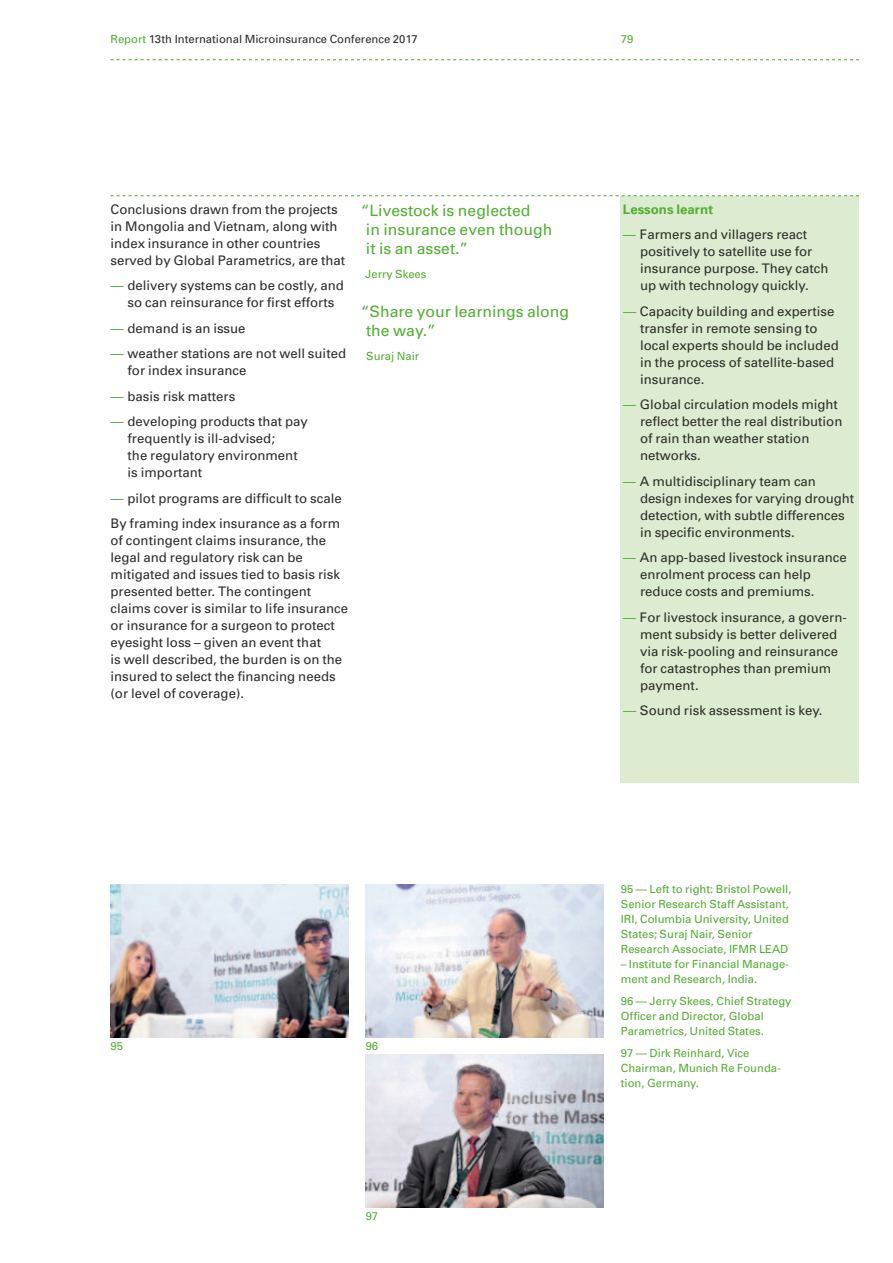
<style>
.page{position:relative;width:893px;height:1263px;background:#fff}
.page>*{position:absolute;margin:0;border:0;box-sizing:border-box;transform-origin:0 0}
.t1{font:15.75px/19.2px "MR Univers";color:#53af32}
.t2{font:13.2px/17px "MR Univers";color:#2e2d2c}
.t3{font:700 13.2px "MR Univers";color:#53af32}
.t4{font:11.25px/14.9px "MR Univers";color:#53af32}
.t5{font:11.25px "MR Univers";color:#2e2d2c}
.s1{color:#53af32}
</style>
<div class="page">
<div style="left:621px;top:196px;width:238px;height:586px;background:#ddebd0"></div>
<img style="left:366px;top:884px;width:238px;height:153px">
<img style="left:111px;top:884px;width:238px;height:153px">
<img style="left:366px;top:1054px;width:238px;height:153px">
<svg style="left:111px;top:59px;width:748px;height:1px"></svg>
<svg style="left:111px;top:195px;width:748px;height:1px"></svg>
<p class="t5" style="left:111px;top:35px;width:309px"><span class="s1">Report</span> 13th International Microinsurance Conference 2017</p>
<p class="t4" style="left:621px;top:33px;width:14px">79</p>
<p class="t2" style="left:111px;top:202px;width:236px">Conclusions drawn from the projects in Mongolia and Vietnam, along with index insurance in other countries served by Global Parametrics, are that</p>
<p class="t2" style="left:111px;top:278px;width:235px;text-align:center"><span class="s1">—</span> delivery systems can be costly, and so can reinsurance for first efforts</p>
<p class="t2" style="left:111px;top:321px;width:137px"><span class="s1">—</span> demand is an issue</p>
<p class="t2" style="left:128px;top:346px;width:220px;text-indent:-17px"><span class="s1">—</span> weather stations are not well suited for index insurance</p>
<p class="t2" style="left:111px;top:389px;width:126px"><span class="s1">—</span> basis risk matters</p>
<p class="t2" style="left:128px;top:414px;width:182px;text-indent:-17px"><span class="s1">—</span> developing products that pay frequently is ill-advised;<br>the regulatory environment is important</p>
<p class="t2" style="left:111px;top:486px;width:233px;line-height:25.5px"><span class="s1">—</span> pilot programs are difficult to scale<br>By framing index insurance as a form</p>
<p class="t2" style="left:111px;top:533px;width:239px">of contingent claims insurance, the legal and regulatory risk can be mitigated and issues tied to basis risk presented better. The contingent claims cover is similar to life insurance or insurance for a surgeon to protect eyesight loss – given an event that<br>is well described, the burden is on the insured to select the financing needs (or level of coverage).</p>
<p class="t1" style="left:366px;top:202px;width:188px;text-indent:-5px">“Livestock is neglected<br>in insurance even though it is an asset.”</p>
<p class="t4" style="left:365px;top:268px;width:63px">Jerry Skees</p>
<p class="t1" style="left:366px;top:303px;width:204px;text-indent:-5px">“Share your learnings along the way.”</p>
<p class="t4" style="left:366px;top:350px;width:55px">Suraj Nair</p>
<p class="t3" style="left:623px;top:204px;width:92px">Lessons learnt</p>
<p class="t2" style="left:640px;top:227px;width:190px;text-indent:-17px"><span class="s1">—</span> Farmers and villagers react positively to satellite use for insurance purpose. They catch up with technology quickly.</p>
<p class="t2" style="left:640px;top:304px;width:200px;text-indent:-17px"><span class="s1">—</span> Capacity building and expertise transfer in remote sensing to local experts should be included in the process of satellite-based insurance.</p>
<p class="t2" style="left:640px;top:397px;width:204px;text-indent:-17px"><span class="s1">—</span> Global circulation models might reflect better the real distribution of rain than weather station networks.</p>
<p class="t2" style="left:640px;top:474px;width:216px;text-indent:-17px"><span class="s1">—</span> A multidisciplinary team can design indexes for varying drought detection, with subtle differences in specific environments.</p>
<p class="t2" style="left:640px;top:550px;width:208px;text-indent:-17px"><span class="s1">—</span> An app-based livestock insurance enrolment process can help reduce costs and premiums.</p>
<p class="t2" style="left:640px;top:610px;width:208px;text-indent:-17px"><span class="s1">—</span> For livestock insurance, a govern&shy;ment subsidy is better delivered via risk-pooling and reinsurance for catastrophes than premium payment.</p>
<p class="t2" style="left:623px;top:703px;width:201px"><span class="s1">—</span> Sound risk assessment is key.</p>
<p class="t4" style="left:111px;top:1039px;width:14px">95</p>
<p class="t4" style="left:366px;top:1039px;width:14px">96</p>
<p class="t4" style="left:366px;top:1209px;width:14px">97</p>
<p class="t4" style="left:621px;top:883px;width:172px">95 — Left to right: Bristol Powell,<br>Senior Research Staff Assistant,<br>IRI, Columbia University, United<br>States; Suraj Nair, Senior<br>Research Associate, IFMR LEAD</p>
<p class="t4" style="left:621px;top:957px;width:170px">– Institute for Financial Manage&shy;ment and Research, India.</p>
<p class="t4" style="left:621px;top:994px;width:172px">96 — Jerry Skees, Chief Strategy<br>Officer and Director, Global<br>Parametrics, United States.</p>
<p class="t4" style="left:621px;top:1047px;width:161px">97 — Dirk Reinhard, Vice<br>Chairman, Munich Re Founda&shy;tion, Germany.</p>
</div>
